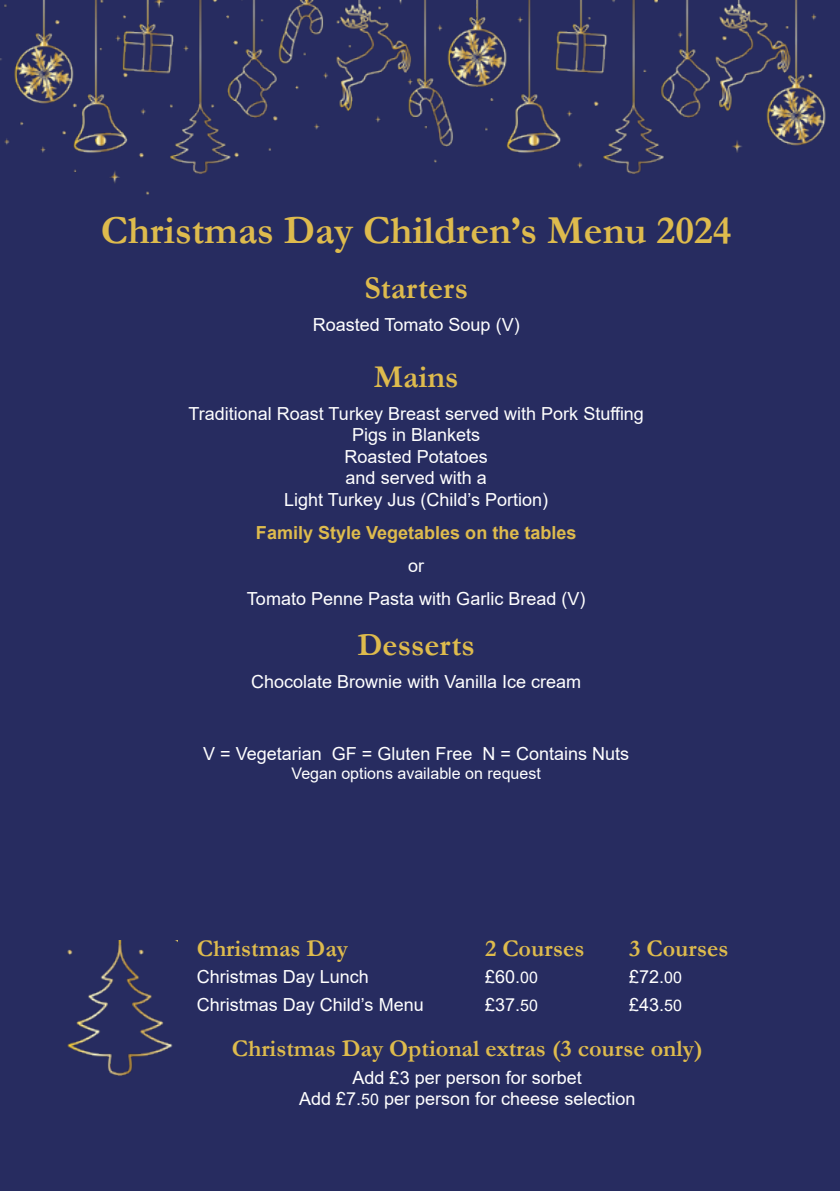
<style>
.page{position:relative;width:840px;height:1191px;background:#fff}
.page>*{position:absolute;margin:0;border:0;box-sizing:border-box;transform-origin:0 0}
.t1{font:700 40px "Garamond";color:#debb4d}
.t2{font:700 32px "Garamond";color:#debb4d}
.t3{font:700 24px "Garamond";color:#debb4d}
.t4{font:18px/21.6px "Arial";color:#fff;text-align:center}
.t5{font:700 18px "Arial";color:#debb4d}
.t6{font:16px "Arial";color:#fff}
.s1{font-size:16px}
</style>
<div class="page">
<div style="left:0;top:0;width:839px;height:1191px;background:#272c60"></div>
<img style="left:0;top:0;width:826px;height:195px">
<img style="left:67px;top:940px;width:110px;height:136px">
<h1 class="t1" style="left:101px;top:203px;width:632px">Christmas Day Children’s Menu 2024</h1>
<h2 class="t2" style="left:364px;top:266px;width:105px">Starters</h2>
<p class="t4" style="left:312px;top:314px;width:208px">Roasted Tomato Soup (V)</p>
<h2 class="t2" style="left:373px;top:355px;width:86px">Mains</h2>
<p class="t4" style="left:188px;top:402px;width:457px">Traditional Roast Turkey Breast served with Pork Stuffing<br>Pigs in Blankets<br>Roasted Potatoes<br>and served with a<br>Light Turkey Jus (Child’s Portion)</p>
<p class="t5" style="left:256px;top:520px;width:322px">Family Style Vegetables on the tables</p>
<p class="t4" style="left:247px;top:549px;width:340px;line-height:33px">or<br>Tomato Penne Pasta with Garlic Bread (V)</p>
<h2 class="t2" style="left:357px;top:622px;width:119px">Desserts</h2>
<p class="t4" style="left:251px;top:670px;width:331px">Chocolate Brownie with Vanilla Ice cream</p>
<p class="t4" style="left:203px;top:743px;width:427px">V = Vegetarian GF = Gluten Free N = Contains Nuts</p>
<p class="t6" style="left:291px;top:762px;width:251px">Vegan options available on request</p>
<h3 class="t3" style="left:197px;top:932px;width:153px">Christmas Day</h3>
<h3 class="t3" style="left:485px;top:932px;width:101px">2 Courses</h3>
<h3 class="t3" style="left:629px;top:932px;width:101px">3 Courses</h3>
<p class="t4" style="left:197px;top:966px;width:174px">Christmas Day Lunch</p>
<p class="t4" style="left:485px;top:966px;width:54px">£60.<span class="s1">00</span></p>
<p class="t4" style="left:629px;top:966px;width:54px">£72.<span class="s1">00</span></p>
<p class="t4" style="left:197px;top:993px;width:228px">Christmas Day Child’s Menu</p>
<p class="t4" style="left:485px;top:993px;width:54px">£37.<span class="s1">50</span></p>
<p class="t4" style="left:629px;top:993px;width:54px">£43.<span class="s1">50</span></p>
<h3 class="t3" style="left:232px;top:1032px;width:472px">Christmas Day Optional extras (3 course only)</h3>
<p class="t4" style="left:299px;top:1066px;width:337px">Add £3 per person for sorbet<br>Add £7.<span class="s1">50</span> per person for cheese selection</p>
</div>
